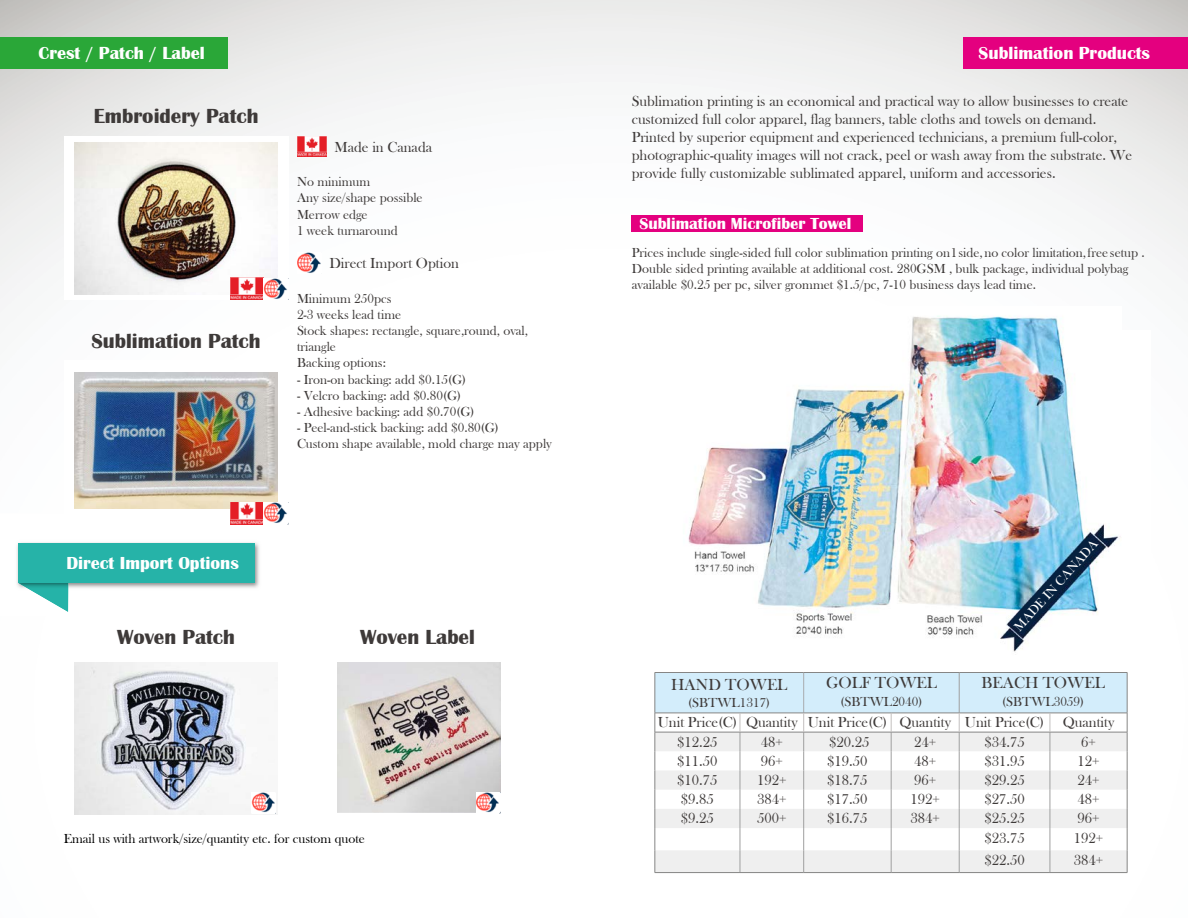
<style>
.page{position:relative;width:1188px;height:918px;background:#fff}
.page>*{position:absolute;margin:0;border:0;box-sizing:border-box;transform-origin:0 0}
.t1{font:700 21px "Britannic";color:#3e3a39}
.t2{font:700 18px "Britannic";color:#fff}
.t3{font:16.5px "Bask Old Face";color:#3e3a39}
.t4{font:700 16.5px "Britannic";color:#fff}
.t5{font:15px/18px "Bask Old Face";color:#3e3a39}
.t6{font:13.5px/16.2px "Bask Old Face";color:#3e3a39}
.t7{font:13.5px "Bask Old Face";color:#000}
.t8{font:13.35px "Bask Old Face";color:#fff}
</style>
<div class="page">
<img style="left:0;top:0;width:1188px;height:873px">
<img style="left:0;top:513px;width:288px;height:104px">
<img style="left:18px;top:583px;width:50px;height:29px">
<div style="left:18px;top:544px;width:236px;height:39px;background:#26b3a8"></div>
<div style="left:963px;top:38px;width:225px;height:31px;background:#e4007f"></div>
<div style="left:0;top:38px;width:228px;height:31px;background:#2aa738"></div>
<div style="left:64px;top:656px;width:224px;height:164px;background:#fff"></div>
<img style="left:75px;top:662px;width:201px;height:152px">
<div style="left:64px;top:136px;width:224px;height:164px;background:#fff"></div>
<img style="left:75px;top:142px;width:202px;height:152px">
<div style="left:64px;top:360px;width:224px;height:164px;background:#fff"></div>
<img style="left:75px;top:372px;width:202px;height:137px">
<div style="left:307px;top:656px;width:224px;height:164px;background:#fff"></div>
<img style="left:338px;top:663px;width:163px;height:150px">
<img style="left:231px;top:278px;width:56px;height:22px">
<img style="left:231px;top:502px;width:56px;height:22px">
<img style="left:297px;top:137px;width:30px;height:20px">
<img style="left:297px;top:252px;width:25px;height:22px">
<img style="left:252px;top:792px;width:24px;height:21px">
<img style="left:476px;top:792px;width:24px;height:21px">
<div style="left:632px;top:330px;width:518px;height:349px;background:#fff"></div>
<img style="left:660px;top:306px;width:462px;height:346px">
<img style="left:1010px;top:538px;width:89px;height:96px">
<hr style="left:655px;top:872px;width:85px;height:1px;background:#868685">
<hr style="left:740px;top:872px;width:64px;height:1px;background:#868685">
<hr style="left:804px;top:872px;width:87px;height:1px;background:#868685">
<hr style="left:891px;top:872px;width:68px;height:1px;background:#868685">
<hr style="left:959px;top:872px;width:91px;height:1px;background:#868685">
<hr style="left:1050px;top:872px;width:77px;height:1px;background:#868685">
<svg style="left:655px;top:672px;width:473px;height:200px"></svg>
<div style="left:632px;top:215px;width:231px;height:17px;background:#e4007f"></div>
<p class="t2" style="left:39px;top:43px;width:168px">Crest / Patch / Label</p>
<h1 class="t1" style="left:94px;top:105px;width:166px">Embroidery Patch</h1>
<h1 class="t1" style="left:91px;top:329px;width:171px">Sublimation Patch</h1>
<p class="t5" style="left:334px;top:138px;width:99px">Made in Canada</p>
<p class="t6" style="left:297px;top:174px;width:127px">No minimum<br>Any size/shape possible<br>Merrow edge<br>1 week turnaround</p>
<p class="t5" style="left:329px;top:255px;width:131px">Direct Import Option</p>
<p class="t6" style="left:297px;top:291px;width:233px">Minimum 250pcs<br>2-3 weeks lead time<br>Stock shapes: rectangle, square,round, oval, triangle<br>Backing options:</p>
<p class="t6" style="left:297px;top:371px;width:171px">- Iron-on backing: add $0.15(G)</p>
<p class="t6" style="left:297px;top:387px;width:166px">- Velcro backing: add $0.80(G)</p>
<p class="t6" style="left:297px;top:404px;width:179px">- Adhesive backing: add $0.70(G)</p>
<p class="t6" style="left:297px;top:420px;width:256px">- Peel-and-stick backing: add $0.80(G)<br>Custom shape available, mold charge may apply</p>
<p class="t2" style="left:66px;top:553px;width:174px">Direct Import Options</p>
<h1 class="t1" style="left:117px;top:625px;width:119px">Woven Patch</h1>
<h1 class="t1" style="left:360px;top:625px;width:116px">Woven Label</h1>
<p class="t7" style="left:64px;top:831px;width:303px">Email us with artwork/size/quantity etc. for custom quote</p>
<p class="t2" style="left:979px;top:43px;width:173px">Sublimation Products</p>
<p class="t5" style="left:632px;top:92px;width:502px">Sublimation printing is an economical and practical way to allow businesses to create customized full color apparel, flag banners, table cloths and towels on demand.<br>Printed by superior equipment and experienced technicians, a premium full-color, photographic-quality images will not crack, peel or wash away from the substrate. We provide fully customizable sublimated apparel, uniform and accessories.</p>
<p class="t4" style="left:639px;top:214px;width:213px">Sublimation Microfiber Towel</p>
<p class="t6" style="left:632px;top:245px;width:515px">Prices include single-sided full color sublimation printing on 1 side, no color limitation, free setup .<br>Double sided printing available at additional cost. 280GSM , bulk package, individual polybag available $0.25 per pc, silver grommet $1.5/pc, 7-10 business days lead time.</p>
<p class="t8" style="left:1011px;top:624px;width:119px;rotate:-48deg">MADE IN CANADA</p>
<p class="t3" style="left:982px;top:674px;width:125px">BEACH TOWEL</p>
<p class="t6" style="left:1002px;top:693px;width:83px">(SBTWL3059)</p>
<p class="t5" style="left:677px;top:713px;width:439px;line-height:19.2px;text-indent:-20px">Unit Price(C) Quantity Unit Price(C) Quantity Unit Price(C) Quantity $12.25</p>
<p class="t3" style="left:826px;top:674px;width:112px">GOLF TOWEL</p>
<p class="t6" style="left:841px;top:693px;width:83px">(SBTWL2040)</p>
<p class="t3" style="left:671px;top:675px;width:118px">HAND TOWEL</p>
<p class="t6" style="left:688px;top:695px;width:83px">(SBTWL1317)</p>
<p class="t5" style="left:761px;top:733px;width:24px">48+</p>
<p class="t5" style="left:829px;top:733px;width:42px">$20.25</p>
<p class="t5" style="left:914px;top:733px;width:24px">24+</p>
<p class="t5" style="left:984px;top:733px;width:42px">$34.75</p>
<p class="t5" style="left:1081px;top:733px;width:16px">6+</p>
<p class="t5" style="left:677px;top:752px;width:42px">$11.50</p>
<p class="t5" style="left:761px;top:752px;width:24px">96+</p>
<p class="t5" style="left:827px;top:752px;width:42px">$19.50</p>
<p class="t5" style="left:914px;top:752px;width:24px">48+</p>
<p class="t5" style="left:984px;top:752px;width:42px">$31.95</p>
<p class="t5" style="left:1078px;top:752px;width:24px">12+</p>
<p class="t5" style="left:677px;top:771px;width:42px">$10.75</p>
<p class="t5" style="left:757px;top:771px;width:31px">192+</p>
<p class="t5" style="left:827px;top:771px;width:42px">$18.75</p>
<p class="t5" style="left:914px;top:771px;width:24px">96+</p>
<p class="t5" style="left:984px;top:771px;width:42px">$29.25</p>
<p class="t5" style="left:1078px;top:771px;width:24px">24+</p>
<p class="t5" style="left:681px;top:791px;width:35px">$9.85</p>
<p class="t5" style="left:757px;top:791px;width:31px">384+</p>
<p class="t5" style="left:827px;top:791px;width:42px">$17.50</p>
<p class="t5" style="left:910px;top:791px;width:31px">192+</p>
<p class="t5" style="left:984px;top:791px;width:42px">$27.50</p>
<p class="t5" style="left:1078px;top:791px;width:24px">48+</p>
<p class="t5" style="left:681px;top:810px;width:35px">$9.25</p>
<p class="t5" style="left:757px;top:810px;width:31px">500+</p>
<p class="t5" style="left:827px;top:810px;width:42px">$16.75</p>
<p class="t5" style="left:910px;top:810px;width:31px">384+</p>
<p class="t5" style="left:984px;top:810px;width:42px">$25.25</p>
<p class="t5" style="left:1078px;top:810px;width:24px">96+</p>
<p class="t5" style="left:984px;top:829px;width:42px">$23.75</p>
<p class="t5" style="left:1074px;top:829px;width:31px">192+</p>
<p class="t5" style="left:984px;top:851px;width:42px">$22.50</p>
<p class="t5" style="left:1074px;top:851px;width:31px">384+</p>
</div>
